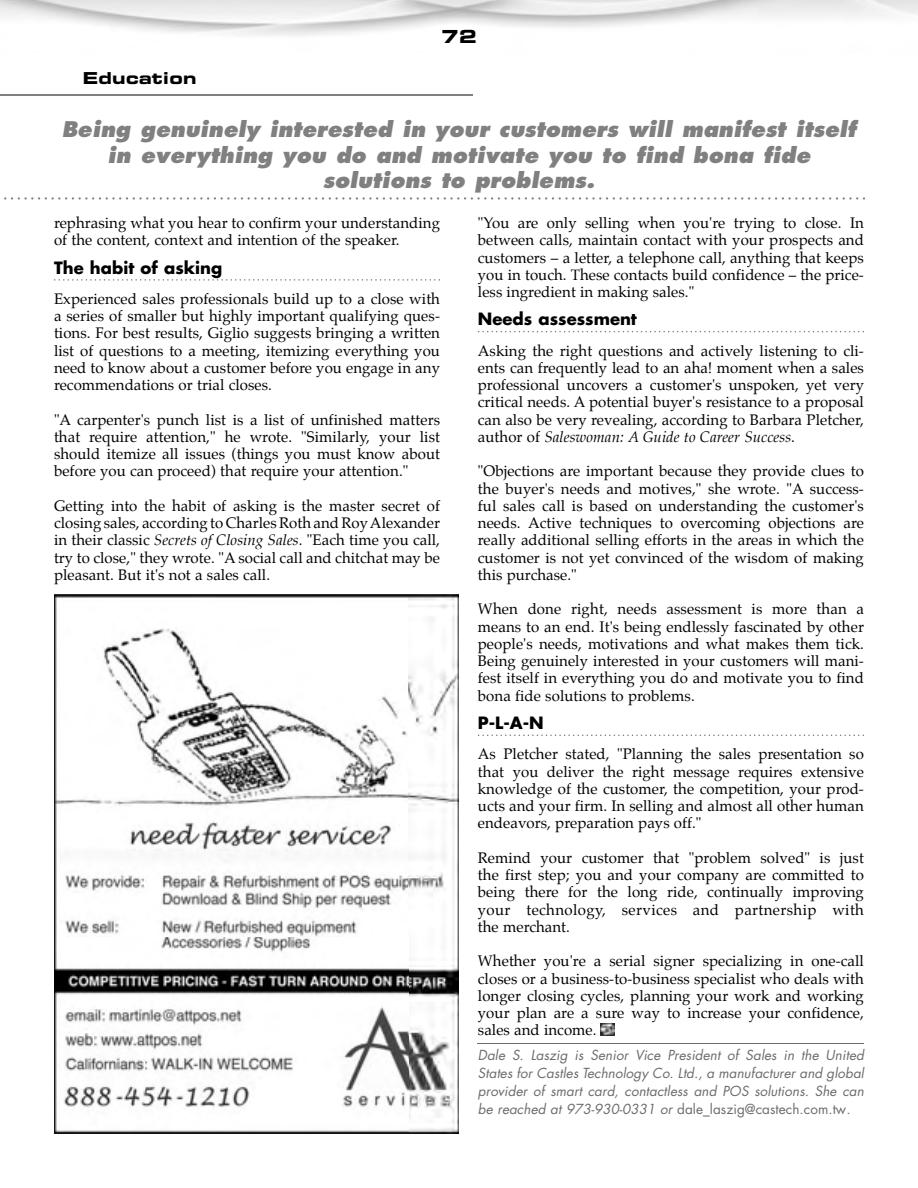
<style>
.page{position:relative;width:918px;height:1188px;background:#fff}
.page>*{position:absolute;margin:0;border:0;box-sizing:border-box;transform-origin:0 0}
.t1{font:italic 800 21px/25.5px "Futura";letter-spacing:.005em;color:#808080;text-align:center}
.t2{font:18px "Eurostile Bold Extended Two";color:#000}
.t3{font:700 16.5px "Futura";color:#000}
.t4{font:16.5px "Eurostile Bold Extended Two";letter-spacing:.02em;color:#000}
.t5{font:15px/17.2px "Palatino";letter-spacing:.005em;color:#000;text-align:justify}
.t6{font:italic 13.5px/18px "Futura";letter-spacing:.005em;color:#6b6b6b;text-align:justify}
.s1{font-style:italic}
.s2{font-style:normal}
</style>
<div class="page">
<hr style="left:0;top:94px;width:472px;height:2px;background:#808080">
<svg style="left:54px;top:279px;width:386px;height:2px"></svg>
<svg style="left:478px;top:331px;width:386px;height:1px"></svg>
<svg style="left:478px;top:735px;width:386px;height:1px"></svg>
<hr style="left:478px;top:1043px;width:386px;height:1px;background:#6b6b6b">
<svg style="left:601px;top:1023px;width:13px;height:12px"></svg>
<img style="left:54px;top:594px;width:405px;height:540px">
<svg style="left:4px;top:197px;width:861px;height:3px"></svg>
<p class="t2" style="left:441px;top:30px;width:37px">72</p>
<p class="t4" style="left:83px;top:72px;width:115px">Education</p>
<h1 class="t1" style="left:62px;top:118px;width:796px">Being genuinely interested in your customers will manifest itself in everything you do and motivate you to find bona fide solutions to problems.</h1>
<p class="t5" style="left:54px;top:215px;width:388px">rephrasing what you hear to confirm your understanding of the content, context and intention of the speaker.</p>
<p class="t3" style="left:54px;top:260px;width:170px">The habit of asking</p>
<p class="t5" style="left:54px;top:291px;width:388px">Experienced sales professionals build up to a close with a series of smaller but highly important qualifying ques&shy;tions. For best results, Giglio suggests bringing a written list of questions to a meeting, itemizing everything you need to know about a customer before you engage in any recommendations or trial closes.</p>
<p class="t5" style="left:54px;top:412px;width:388px">"A carpenter's punch list is a list of unfinished matters that require attention," he wrote. "Similarly, your list should itemize all issues (things you must know about before you can proceed) that require your attention."</p>
<p class="t5" style="left:54px;top:498px;width:388px">Getting into the habit of asking is the master secret of closing sales, according to Charles Roth and Roy Alexander in their classic <span class="s1">Secrets of Closing Sales</span>. "Each time you call, try to close," they wrote. "A social call and chitchat may be pleasant. But it's not a sales call.</p>
<p class="t5" style="left:478px;top:215px;width:388px">"You are only selling when you're trying to close. In between calls, maintain contact with your prospects and customers – a letter, a telephone call, anything that keeps you in touch. These contacts build confidence – the price&shy;less ingredient in making sales."</p>
<p class="t3" style="left:478px;top:312px;width:161px">Needs assessment</p>
<p class="t5" style="left:478px;top:343px;width:388px">Asking the right questions and actively listening to cli&shy;ents can frequently lead to an aha! moment when a sales professional uncovers a customer's unspoken, yet very critical needs. A potential buyer's resistance to a proposal can also be very revealing, according to Barbara Pletcher, author of <span class="s1">Saleswoman: A Guide to Career Success</span>.</p>
<p class="t5" style="left:478px;top:464px;width:388px">"Objections are important because they provide clues to the buyer's needs and motives," she wrote. "A success&shy;ful sales call is based on understanding the customer's needs. Active techniques to overcoming objections are really additional selling efforts in the areas in which the customer is not yet convinced of the wisdom of making this purchase."</p>
<p class="t5" style="left:478px;top:602px;width:388px">When done right, needs assessment is more than a means to an end. It's being endlessly fascinated by other people's needs, motivations and what makes them tick.<br>Being genuinely interested in your customers will mani&shy;fest itself in everything you do and motivate you to find bona fide solutions to problems.</p>
<p class="t3" style="left:478px;top:715px;width:67px">P-L-A-N</p>
<p class="t5" style="left:478px;top:747px;width:388px">As Pletcher stated, "Planning the sales presentation so that you deliver the right message requires extensive knowledge of the customer, the competition, your prod&shy;ucts and your firm. In selling and almost all other human endeavors, preparation pays off."</p>
<p class="t5" style="left:478px;top:850px;width:388px">Remind your customer that "problem solved" is just the first step; you and your company are committed to being there for the long ride, continually improving your technology, services and partnership with the merchant.</p>
<p class="t5" style="left:478px;top:954px;width:388px">Whether you're a serial signer specializing in one-call closes or a business-to-business specialist who deals with longer closing cycles, planning your work and working your plan are a sure way to increase your confidence, sales and income.</p>
<p class="t6" style="left:478px;top:1047px;width:388px">Dale S. Laszig is Senior Vice President of Sales in the United States for Castles Technology Co. Ltd., a manufacturer and global provider of smart card, contactless and POS solutions. She can be reached at 973-930-0331 or <span class="s2">dale_laszig@castech.com.tw</span>.</p>
</div>
